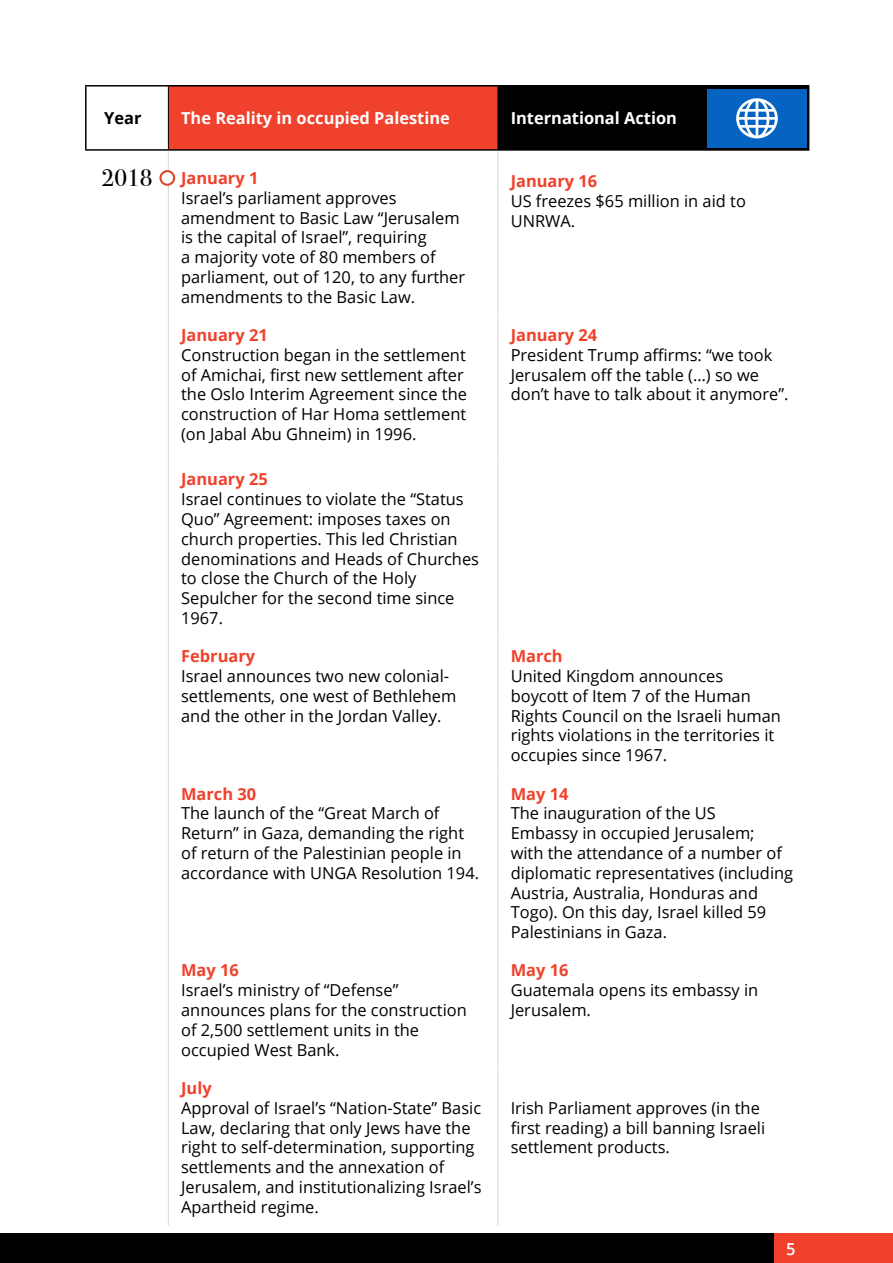
<style>
.page{position:relative;width:893px;height:1263px;background:#fff}
.page>*{position:absolute;margin:0;border:0;box-sizing:border-box;transform-origin:0 0}
.t1{font:16.5px/19.8px "Open Sans";color:#000}
.t2{font:700 16.5px "Open Sans";color:#ef412b}
.t3{font:700 16.5px "Open Sans";color:#fff}
.t4{font:700 16.5px "Open Sans";color:#000}
.t5{font:600 16.5px "Open Sans";color:#fff}
.s1{font-family:"Bodoni Svty Two ITCTT";font-size:24px}
.s2{font-weight:700;color:#ef412b}
</style>
<div class="page">
<div style="left:774px;top:1233px;width:119px;height:30px;background:#ef412b"></div>
<div style="left:0;top:1233px;width:774px;height:30px;background:#000"></div>
<div style="left:168px;top:86px;width:330px;height:64px;background:#ef412b"></div>
<div style="left:498px;top:86px;width:311px;height:64px;background:#000"></div>
<hr style="left:168px;top:151px;width:1px;height:165px;background:#d9d9d9">
<hr style="left:498px;top:151px;width:1px;height:165px;background:#d9d9d9">
<hr style="left:168px;top:316px;width:1px;height:144px;background:#d9d9d9">
<hr style="left:498px;top:316px;width:1px;height:144px;background:#d9d9d9">
<hr style="left:168px;top:460px;width:1px;height:177px;background:#d9d9d9">
<hr style="left:498px;top:460px;width:1px;height:177px;background:#d9d9d9">
<hr style="left:168px;top:637px;width:1px;height:137px;background:#d9d9d9">
<hr style="left:498px;top:637px;width:1px;height:137px;background:#d9d9d9">
<hr style="left:168px;top:774px;width:1px;height:177px;background:#d9d9d9">
<hr style="left:498px;top:774px;width:1px;height:177px;background:#d9d9d9">
<hr style="left:168px;top:951px;width:1px;height:117px;background:#d9d9d9">
<hr style="left:498px;top:951px;width:1px;height:117px;background:#d9d9d9">
<hr style="left:168px;top:1068px;width:1px;height:157px;background:#d9d9d9">
<hr style="left:498px;top:1068px;width:1px;height:157px;background:#d9d9d9">
<hr style="left:85px;top:85px;width:83px;height:2px;background:#000">
<hr style="left:85px;top:87px;width:2px;height:62px;background:#000">
<hr style="left:85px;top:149px;width:83px;height:2px;background:#000">
<hr style="left:168px;top:85px;width:330px;height:2px;background:#000">
<hr style="left:498px;top:85px;width:311px;height:2px;background:#000">
<hr style="left:168px;top:149px;width:330px;height:2px;background:#000">
<hr style="left:498px;top:149px;width:311px;height:2px;background:#000">
<hr style="left:168px;top:87px;width:1px;height:62px;background:#000">
<svg style="left:159px;top:170px;width:16px;height:16px"></svg>
<div style="left:707px;top:89px;width:99px;height:59px;background:#0563c1"></div>
<svg style="left:736px;top:98px;width:42px;height:40px"></svg>
<p class="t4" style="left:104px;top:107px;width:39px">Year</p>
<p class="t3" style="left:181px;top:107px;width:270px">The Reality in occupied Palestine</p>
<p class="t3" style="left:511px;top:107px;width:168px">International Action</p>
<p class="t1" style="left:181px;top:168px;width:286px;text-indent:-79px"><span class="s1">2018</span> <span class="s2">January 1<br></span>Israel’s parliament approves amendment to Basic Law “Jerusalem is the capital of Israel”, requiring<br>a majority vote of 80 members of parliament, out of 120, to any further amendments to the Basic Law.</p>
<p class="t2" style="left:511px;top:169px;width:88px">January 16</p>
<p class="t1" style="left:511px;top:190px;width:237px">US freezes $65 million in aid to<br>UNRWA.</p>
<p class="t2" style="left:181px;top:323px;width:88px">January 21</p>
<p class="t1" style="left:181px;top:344px;width:287px">Construction began in the settlement of Amichai, first new settlement after the Oslo Interim Agreement since the construction of Har Homa settlement (on Jabal Abu Ghneim) in 1996.</p>
<p class="t2" style="left:181px;top:468px;width:88px">January 25</p>
<p class="t1" style="left:181px;top:489px;width:299px">Israel continues to violate the “Status<br>Quo” Agreement: imposes taxes on church properties. This led Christian denominations and Heads of Churches to close the Church of the Holy<br>Sepulcher for the second time since<br>1967.</p>
<p class="t2" style="left:181px;top:645px;width:76px">February</p>
<p class="t1" style="left:181px;top:666px;width:277px">Israel announces two new colonial&shy;settlements, one west of Bethlehem and the other in the Jordan Valley.</p>
<p class="t2" style="left:181px;top:782px;width:77px">March 30</p>
<p class="t1" style="left:181px;top:803px;width:299px">The launch of the “Great March of Return” in Gaza, demanding the right of return of the Palestinian people in accordance with UNGA Resolution 194.</p>
<p class="t2" style="left:181px;top:959px;width:59px">May 16</p>
<p class="t1" style="left:181px;top:980px;width:287px">Israel’s ministry of “Defense” announces plans for the construction of 2,500 settlement units in the occupied West Bank.</p>
<p class="t2" style="left:511px;top:323px;width:88px">January 24</p>
<p class="t1" style="left:511px;top:344px;width:279px">President Trump affirms: “we took<br>Jerusalem off the table (…) so we don’t have to talk about it anymore”.</p>
<p class="t2" style="left:511px;top:645px;width:54px">March</p>
<p class="t1" style="left:511px;top:666px;width:272px">United Kingdom announces boycott of Item 7 of the Human<br>Rights Council on the Israeli human rights violations in the territories it occupies since 1967.</p>
<p class="t2" style="left:511px;top:782px;width:59px">May 14</p>
<p class="t1" style="left:511px;top:803px;width:284px">The inauguration of the US<br>Embassy in occupied Jerusalem;<br>with the attendance of a number of diplomatic representatives (including<br>Austria, Australia, Honduras and<br>Togo). On this day, Israel killed 59<br>Palestinians in Gaza.</p>
<p class="t2" style="left:511px;top:959px;width:59px">May 16</p>
<p class="t1" style="left:511px;top:980px;width:249px">Guatemala opens its embassy in<br>Jerusalem.</p>
<p class="t2" style="left:181px;top:1076px;width:32px">July</p>
<p class="t1" style="left:181px;top:1097px;width:302px">Approval of Israel’s “Nation-State” Basic Law, declaring that only Jews have the right to self-determination, supporting settlements and the annexation of Jerusalem, and institutionalizing Israel’s Apartheid regime.</p>
<p class="t1" style="left:511px;top:1097px;width:256px">Irish Parliament approves (in the first reading) a bill banning Israeli settlement products.</p>
<p class="t5" style="left:786px;top:1237px;width:11px">5</p>
</div>
